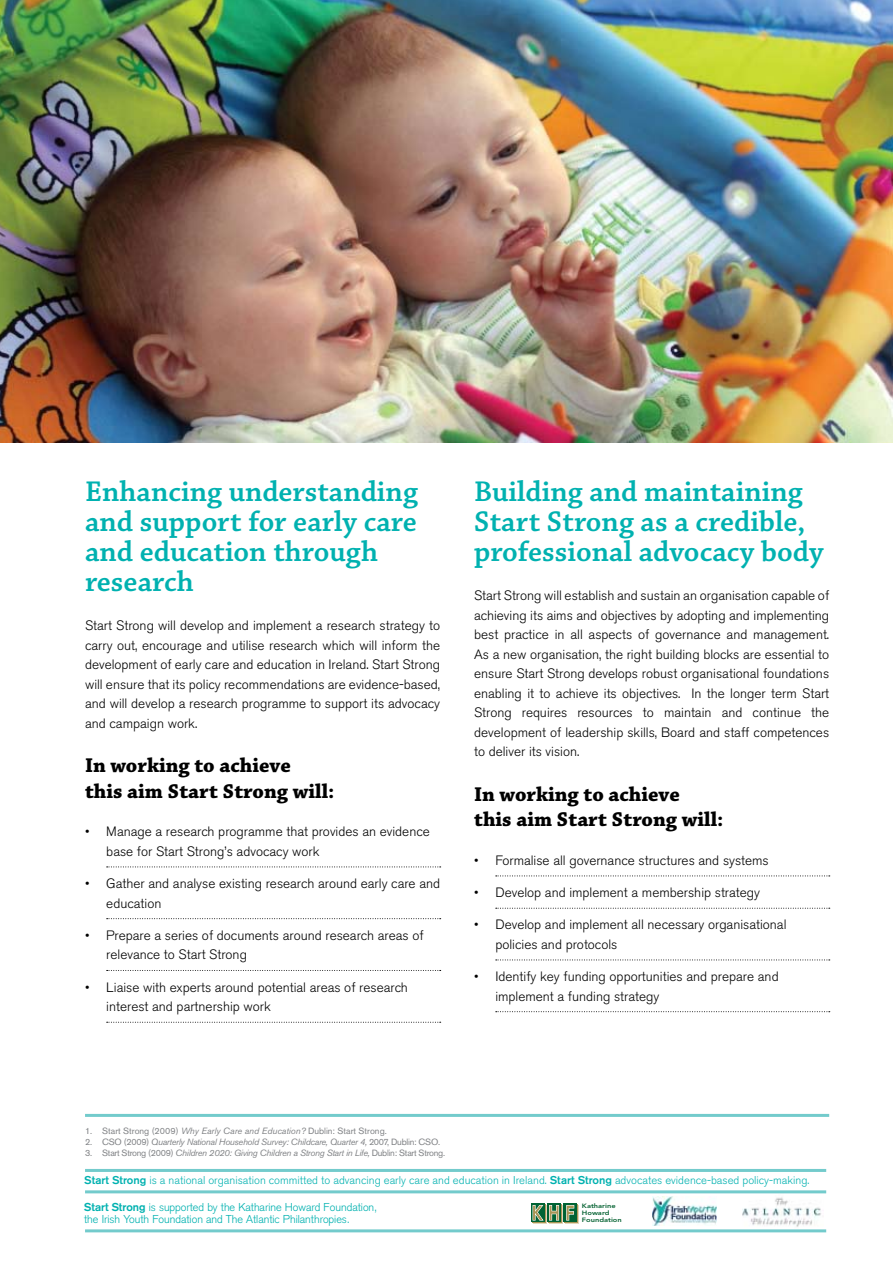
<style>
.page{position:relative;width:893px;height:1263px;background:#fff}
.page>*{position:absolute;margin:0;border:0;box-sizing:border-box;transform-origin:0 0}
.t1{font:600 30px/30px "Chaparral Pro";color:#00b1b0}
.t2{font:700 21px/25.5px "Chaparral Pro";color:#000}
.t3{font:300 13.5px/19.5px "Akzidenz Grotesk BE";color:#000}
.t4{font:300 11.25px "Akzidenz Grotesk BE";color:#00b1b0}
.t5{font:300 11.25px/12px "Akzidenz Grotesk";color:#00b1b0}
.t6{font:italic 9px "Akzidenz Grotesk BE";letter-spacing:-.03em;color:#808285}
.t7{font:9px "Akzidenz Grotesk BE";color:#808285}
.t8{font:800 6.3px/7.2px "Avenir";color:#066333;scale:1.2 1}
.s1{font-style:italic}
.s2{font-style:normal}
.s3{font-weight:500}
.s4{font-weight:700}
</style>
<div class="page">
<img style="left:0;top:0;width:893px;height:442px">
<img style="left:743px;top:1193px;width:80px;height:34px">
<img style="left:653px;top:1196px;width:63px;height:30px">
<svg style="left:527px;top:1203px;width:98px;height:30px"></svg>
<hr style="left:85px;top:1169px;width:741px;height:3px;background:#73cbcc">
<hr style="left:85px;top:1190px;width:741px;height:3px;background:#73cbcc">
<hr style="left:85px;top:1229px;width:741px;height:3px;background:#73cbcc">
<svg style="left:107px;top:866px;width:334px;height:1px"></svg>
<svg style="left:107px;top:918px;width:334px;height:1px"></svg>
<svg style="left:107px;top:970px;width:334px;height:1px"></svg>
<svg style="left:107px;top:1022px;width:334px;height:1px"></svg>
<svg style="left:496px;top:875px;width:334px;height:1px"></svg>
<svg style="left:496px;top:908px;width:334px;height:1px"></svg>
<svg style="left:496px;top:959px;width:334px;height:1px"></svg>
<svg style="left:496px;top:1011px;width:334px;height:1px"></svg>
<hr style="left:85px;top:1114px;width:744px;height:3px;background:#73cbcc">
<h1 class="t1" style="left:85px;top:478px;width:334px">Enhancing understanding and support for early care and education through research</h1>
<p class="t3" style="left:85px;top:616px;width:357px;text-align:justify">Start Strong will develop and implement a research strategy to carry out, encourage and utilise research which will inform the development of early care and education in Ireland. Start Strong will ensure that its policy recommendations are evidence-based, and will develop a research programme to support its advocacy and campaign work.</p>
<h2 class="t2" style="left:85px;top:754px;width:251px">In working to achieve<br>this aim Start Strong will:</h2>
<p class="t3" style="left:106px;top:822px;width:325px;text-indent:-21px">• Manage a research programme that provides an evidence base for Start Strong’s advocacy work</p>
<p class="t3" style="left:106px;top:874px;width:335px;text-indent:-21px">• Gather and analyse existing research around early care and education</p>
<p class="t3" style="left:106px;top:926px;width:319px;text-indent:-21px">• Prepare a series of documents around research areas of relevance to Start Strong</p>
<p class="t3" style="left:106px;top:977px;width:303px;text-indent:-21px">• Liaise with experts around potential areas of research interest and partnership work</p>
<h1 class="t1" style="left:474px;top:478px;width:351px">Building and maintaining<br>Start Strong as a credible, professional advocacy body</h1>
<p class="t3" style="left:474px;top:586px;width:357px;text-align:justify">Start Strong will establish and sustain an organisation capable of achieving its aims and objectives by adopting and implementing best practice in all aspects of governance and management.<br>As a new organisation, the right building blocks are essential to ensure Start Strong develops robust organisational foundations enabling it to achieve its objectives. In the longer term Start Strong requires resources to maintain and continue the development of leadership skills, Board and staff competences to deliver its vision.</p>
<h2 class="t2" style="left:474px;top:782px;width:251px">In working to achieve<br>this aim Start Strong will:</h2>
<p class="t3" style="left:474px;top:851px;width:296px">• Formalise all governance structures and systems</p>
<p class="t3" style="left:474px;top:883px;width:287px">• Develop and implement a membership strategy</p>
<p class="t3" style="left:495px;top:915px;width:293px;text-indent:-21px">• Develop and implement all necessary organisational policies and protocols</p>
<p class="t3" style="left:495px;top:967px;width:285px;text-indent:-21px">• Identify key funding opportunities and prepare and implement a funding strategy</p>
<p class="t7" style="left:85px;top:1126px;width:303px">1. Start Strong (2009) <span class="s1">Why Early Care and Education?</span> Dublin: Start Strong.</p>
<p class="t6" style="left:85px;top:1136px;width:357px"><span class="s2">2. CSO (2009)</span> Quarterly National Household Survey: Childcare, Quarter 4, <span class="s2">2007, Dublin: CSO.</span></p>
<p class="t6" style="left:85px;top:1147px;width:362px"><span class="s2">3. Start Strong (2009)</span> Children 2020: Giving Children a Strong Start in Life, <span class="s2">Dublin: Start Strong.</span></p>
<p class="t4" style="left:84px;top:1174px;width:727px"><span class="s3">Start Strong</span> is a national organisation committed to advancing early care and education in Ireland. <span class="s3">Start Strong</span> advocates evidence-based policy-making.</p>
<p class="t5" style="left:84px;top:1201px;width:295px"><span class="s4">Start Strong</span> is supported by the Katharine Howard Foundation, the Irish Youth Foundation and The Atlantic Philanthropies.</p>
<p class="t8" style="left:582px;top:1202px;width:35px">Katharine<br>Howard<br>Foundation</p>
</div>
